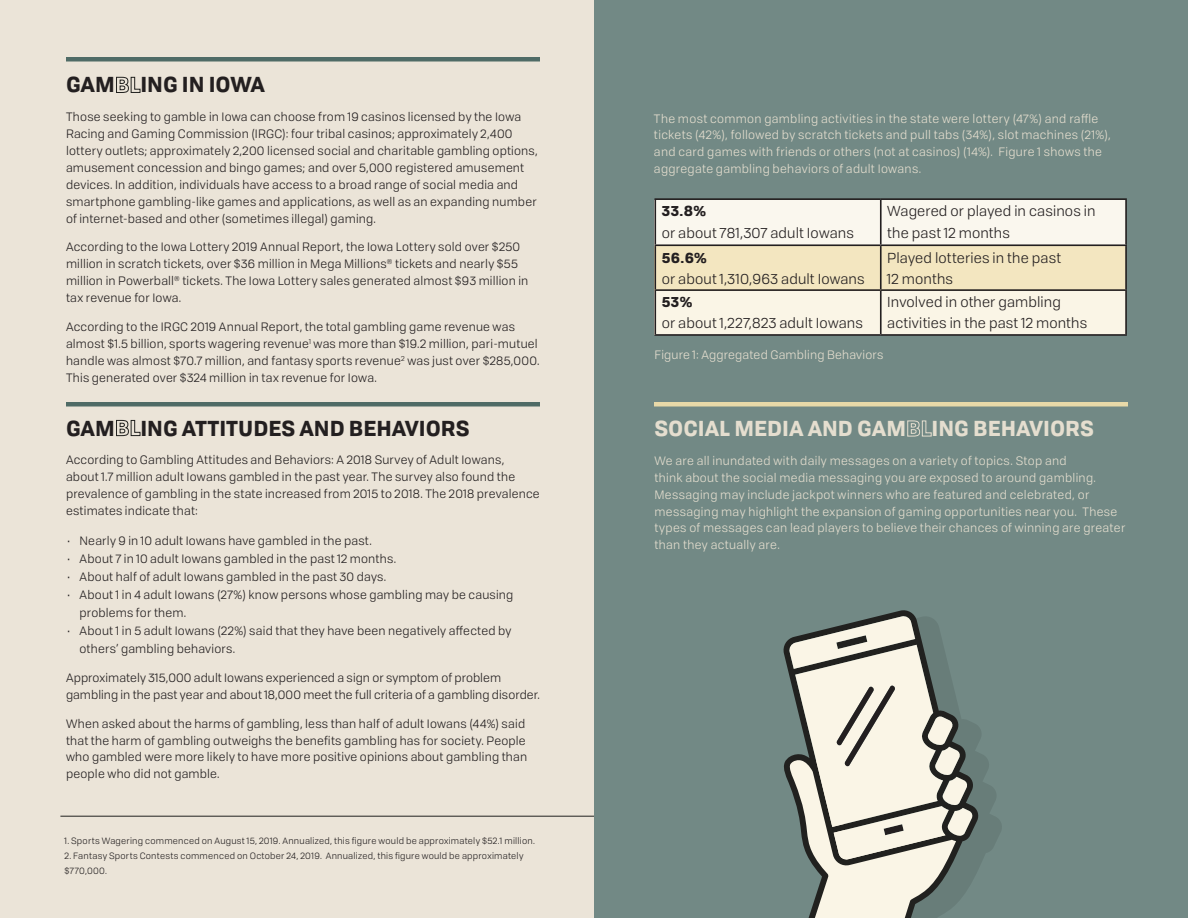
<style>
.page{position:relative;width:1188px;height:918px;background:#fff}
.page>*{position:absolute;margin:0;border:0;box-sizing:border-box;transform-origin:0 0}
.t1{font:700 21px "Tofino Personal";color:#231f20}
.t2{font:700 21px "Tofino Personal";color:#e5decf}
.t3{font:14.25px/21px "Tofino Personal";letter-spacing:.005em;color:#231f20}
.t4{font:12px/16.8px "Tofino Personal";letter-spacing:.015em;color:#231f20}
.t5{font:12px/16.8px "Tofino Personal";letter-spacing:.025em;color:#e5decf}
.t6{font:9px/15px "Tofino Personal";letter-spacing:.025em;color:#231f20}
.s1{color:#21211f}
.s2{font-weight:700}
</style>
<div class="page">
<div style="left:0;top:0;width:594px;height:918px;background:#ebe4d8"></div>
<div style="left:594px;top:0;width:594px;height:918px;background:#728985"></div>
<hr style="left:60px;top:816px;width:534px;height:1px;background:#21211f">
<div style="left:66px;top:57px;width:474px;height:5px;background:#4f6b66"></div>
<div style="left:654px;top:200px;width:472px;height:133px;background:#f3e6c0"></div>
<div style="left:654px;top:291px;width:472px;height:44px;background:#faf5e6"></div>
<div style="left:654px;top:200px;width:472px;height:45px;background:#faf7ee"></div>
<hr style="left:654px;top:198px;width:227px;height:2px;background:#231f20">
<hr style="left:654px;top:200px;width:2px;height:44px;background:#231f20">
<hr style="left:881px;top:198px;width:246px;height:2px;background:#231f20">
<hr style="left:880px;top:200px;width:2px;height:44px;background:#231f20">
<hr style="left:1125px;top:200px;width:2px;height:44px;background:#231f20">
<hr style="left:654px;top:244px;width:227px;height:2px;background:#231f20">
<hr style="left:654px;top:246px;width:2px;height:43px;background:#231f20">
<hr style="left:881px;top:244px;width:246px;height:2px;background:#231f20">
<hr style="left:880px;top:246px;width:2px;height:43px;background:#231f20">
<hr style="left:1125px;top:246px;width:2px;height:43px;background:#231f20">
<hr style="left:654px;top:289px;width:227px;height:2px;background:#231f20">
<hr style="left:654px;top:291px;width:2px;height:43px;background:#231f20">
<hr style="left:881px;top:289px;width:246px;height:2px;background:#231f20">
<hr style="left:880px;top:291px;width:2px;height:43px;background:#231f20">
<hr style="left:1125px;top:291px;width:2px;height:43px;background:#231f20">
<hr style="left:654px;top:334px;width:227px;height:2px;background:#231f20">
<hr style="left:881px;top:334px;width:246px;height:2px;background:#231f20">
<hr style="left:66px;top:402px;width:474px;height:4px;background:#4f6b66">
<hr style="left:654px;top:402px;width:474px;height:4px;background:#e8d9a8">
<svg style="left:979px;top:728px;width:23px;height:138px"></svg>
<svg style="left:883px;top:610px;width:96px;height:270px"></svg>
<svg style="left:783px;top:615px;width:189px;height:303px"></svg>
<p class="t1" style="left:66px;top:67px;width:201px">GAM<span class="s1">BL</span>ING IN IOWA</p>
<p class="t4" style="left:66px;top:108px;width:473px">Those seeking to gamble in Iowa can choose from 19 casinos licensed by the Iowa Racing and Gaming Commission (IRGC): four tribal casinos; approximately 2,400 lottery outlets; approximately 2,200 licensed social and charitable gambling options, amusement concession and bingo games; and over 5,000 registered amusement devices. In addition, individuals have access to a broad range of social media and smartphone gambling-like games and applications, as well as an expanding number of internet-based and other (sometimes illegal) gaming.</p>
<p class="t4" style="left:66px;top:238px;width:464px">According to the Iowa Lottery 2019 Annual Report, the Iowa Lottery sold over $250 million in scratch tickets, over $36 million in Mega Millions<sup>®</sup> tickets and nearly $55 million in Powerball<sup>®</sup> tickets. The Iowa Lottery sales generated almost $93 million in tax revenue for Iowa.</p>
<p class="t4" style="left:66px;top:317px;width:475px">According to the IRGC 2019 Annual Report, the total gambling game revenue was almost $1.5 billion, sports wagering revenue<sup>1</sup> was more than $19.2 million, pari-mutuel handle was almost $70.7 million, and fantasy sports revenue<sup>2</sup> was just over $285,000.<br>This generated over $324 million in tax revenue for Iowa.</p>
<p class="t1" style="left:66px;top:411px;width:405px">GAM<span class="s1">BL</span>ING ATTITUDES AND BEHAVIORS</p>
<p class="t4" style="left:66px;top:451px;width:475px">According to Gambling Attitudes and Behaviors: A 2018 Survey of Adult Iowans, about 1.7 million adult Iowans gambled in the past year. The survey also found the prevalence of gambling in the state increased from 2015 to 2018. The 2018 prevalence estimates indicate that:</p>
<p class="t4" style="left:66px;top:532px;width:307px">• Nearly 9 in 10 adult Iowans have gambled in the past.</p>
<p class="t4" style="left:66px;top:550px;width:332px">• About 7 in 10 adult Iowans gambled in the past 12 months.</p>
<p class="t4" style="left:66px;top:568px;width:322px">• About half of adult Iowans gambled in the past 30 days.</p>
<p class="t4" style="left:80px;top:585px;width:435px;line-height:18px;text-indent:-14px">• About 1 in 4 adult Iowans (27%) know persons whose gambling may be causing problems for them.</p>
<p class="t4" style="left:80px;top:621px;width:433px;line-height:18px;text-indent:-14px">• About 1 in 5 adult Iowans (22%) said that they have been negatively affected by others’ gambling behaviors.</p>
<p class="t4" style="left:66px;top:668px;width:475px">Approximately 315,000 adult Iowans experienced a sign or symptom of problem gambling in the past year and about 18,000 meet the full criteria of a gambling disorder.</p>
<p class="t4" style="left:66px;top:714px;width:463px">When asked about the harms of gambling, less than half of adult Iowans (44%) said that the harm of gambling outweighs the benefits gambling has for society. People who gambled were more likely to have more positive opinions about gambling than people who did not gamble.</p>
<p class="t6" style="left:64px;top:833px;width:472px">1. Sports Wagering commenced on August 15, 2019. Annualized, this figure would be approximately $52.1 million.</p>
<p class="t6" style="left:64px;top:848px;width:460px">2. Fantasy Sports Contests commenced on October 24, 2019. Annualized, this figure would be approximately $770,000.</p>
<p class="t5" style="left:654px;top:109px;width:458px">The most common gambling activities in the state were lottery (47%) and raffle tickets (42%), followed by scratch tickets and pull tabs (34%), slot machines (21%), and card games with friends or others (not at casinos) (14%). Figure 1 shows the aggregate gambling behaviors of adult Iowans.</p>
<p class="t3" style="left:662px;top:200px;width:194px"><span class="s2">33.8%<br></span>or about 781,307 adult Iowans</p>
<p class="t3" style="left:887px;top:200px;width:210px">Wagered or played in casinos in the past 12 months</p>
<p class="t3" style="left:662px;top:246px;width:204px"><span class="s2">56.6%<br></span>or about 1,310,963 adult Iowans</p>
<p class="t3" style="left:887px;top:246px;width:175px">Played lotteries in the past<br>12 months</p>
<p class="t3" style="left:662px;top:291px;width:203px"><span class="s2">53%<br></span>or about 1,227,823 adult Iowans</p>
<p class="t3" style="left:887px;top:291px;width:201px">Involved in other gambling activities in the past 12 months</p>
<p class="t5" style="left:654px;top:346px;width:231px">Figure 1: Aggregated Gambling Behaviors</p>
<p class="t2" style="left:654px;top:411px;width:441px">SOCIAL MEDIA AND GAMBLING BEHAVIORS</p>
<p class="t5" style="left:654px;top:451px;width:472px">We are all inundated with daily messages on a variety of topics. Stop and<br>think about the social media messaging you are exposed to around gambling.<br>Messaging may include jackpot winners who are featured and celebrated, or messaging may highlight the expansion of gaming opportunities near you. These types of messages can lead players to believe their chances of winning are greater than they actually are.</p>
</div>
